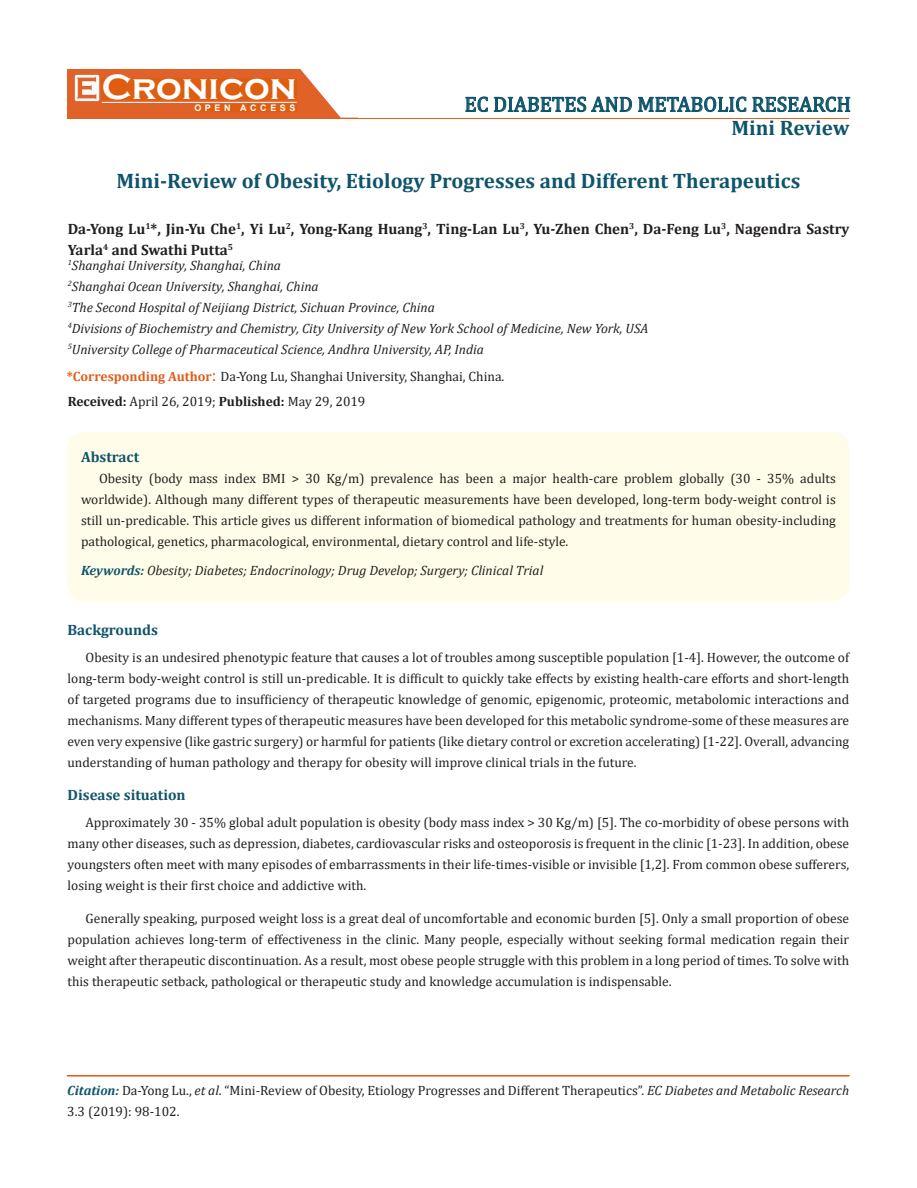
<style>
.page{position:relative;width:917px;height:1188px;background:#fff}
.page>*{position:absolute;margin:0;border:0;box-sizing:border-box;transform-origin:0 0}
.t1{font:700 36px "Copperplate Gothic";color:#fff}
.t2{font:700 21px "Cambria";color:#0e546a}
.t3{font:21px "Cambria";color:#0e546a}
.t4{font:700 15px/21px "Cambria";color:#231f20}
.t5{font:700 15px "Cambria";color:#0e546a}
.t6{font:13.5px/21px "Cambria";color:#231f20;text-align:justify}
.t7{font:italic 13.5px "Cambria";color:#231f20}
.t8{font:700 9px "Arial";letter-spacing:.4em;color:#fff}
.s1{font-weight:700;color:#e05d1a}
.s2{font-size:18px;color:#e05d1a}
.s3{font-weight:700}
.s4{font-weight:700;color:#0e546a}
.s5{font-weight:700;font-style:italic;color:#0e546a}
.s6{font-style:italic}
</style>
<div class="page">
<div style="left:67px;top:70px;width:290px;height:49px;background:#e06228"></div>
<svg style="left:300px;top:69px;width:58px;height:49px"></svg>
<img style="left:75px;top:75px;width:24px;height:26px">
<div style="left:102px;top:79px;width:195px;height:21px;background:#df5d11"></div>
<div style="left:194px;top:105px;width:103px;height:7px;background:#df5d11"></div>
<svg style="left:465px;top:97px;width:167px;height:15px"></svg>
<svg style="left:638px;top:97px;width:108px;height:15px"></svg>
<svg style="left:752px;top:97px;width:98px;height:15px"></svg>
<hr style="left:102px;top:102px;width:194px;height:1px;background:#fff">
<hr style="left:279px;top:118px;width:569px;height:1px;background:#e05d1a">
<div style="left:67px;top:432px;width:782px;height:169px;background:#fffde9;border-radius:18px"></div>
<p class="t1" style="left:102px;top:68px;width:196px">Cronicon</p>
<p class="t8" style="left:194px;top:102px;width:103px">OPEN ACCESS</p>
<p class="t3" style="left:464px;top:92px;width:388px">EC DIABETES AND METABOLIC RESEARCH</p>
<p class="t2" style="left:731px;top:113px;width:120px">Mini Review</p>
<p class="t2" style="left:116px;top:166px;width:685px">Mini-Review of Obesity, Etiology Progresses and Different Therapeutics</p>
<p class="t4" style="left:68px;top:218px;width:783px">Da-Yong Lu<sup>1</sup>*, Jin-Yu Che<sup>1</sup>, Yi Lu<sup>2</sup>, Yong-Kang Huang<sup>3</sup>, Ting-Lan Lu<sup>3</sup>, Yu-Zhen Chen<sup>3</sup>, Da-Feng Lu<sup>3</sup>, Nagendra Sastry<br>Yarla<sup>4</sup> and Swathi Putta<sup>5</sup></p>
<p class="t7" style="left:68px;top:256px;width:215px"><sup>1</sup>Shanghai University, Shanghai, China</p>
<p class="t7" style="left:68px;top:277px;width:252px"><sup>2</sup>Shanghai Ocean University, Shanghai, China</p>
<p class="t7" style="left:68px;top:298px;width:368px"><sup>3</sup>The Second Hospital of Neijiang District, Sichuan Province, China</p>
<p class="t7" style="left:68px;top:319px;width:582px"><sup>4</sup>Divisions of Biochemistry and Chemistry, City University of New York School of Medicine, New York, USA</p>
<p class="t7" style="left:68px;top:340px;width:418px"><sup>5</sup>University College of Pharmaceutical Science, Andhra University, AP, India</p>
<p class="t6" style="left:67px;top:366px;width:439px"><span class="s1">*Corresponding Author</span><span class="s2">:</span> Da-Yong Lu, Shanghai University, Shanghai, China.</p>
<p class="t6" style="left:68px;top:391px;width:299px"><span class="s3">Received:</span> April 26, 2019; <span class="s3">Published:</span> May 29, 2019</p>
<p class="t5" style="left:81px;top:446px;width:60px">Abstract</p>
<p class="t6" style="left:81px;top:468px;width:756px;text-indent:18px">Obesity (body mass index BMI &gt; 30 Kg/m) prevalence has been a major health-care problem globally (30 - 35% adults worldwide). Although many different types of therapeutic measurements have been developed, long-term body-weight control is still un-predicable. This article gives us different information of biomedical pathology and treatments for human obesity-including pathological, genetics, pharmacological, environmental, dietary control and life-style.</p>
<p class="t7" style="left:81px;top:560px;width:464px"><span class="s4">Keywords:</span> Obesity; Diabetes; Endocrinology; Drug Develop; Surgery; Clinical Trial</p>
<p class="t5" style="left:67px;top:619px;width:92px">Backgrounds</p>
<p class="t6" style="left:67px;top:647px;width:783px;text-indent:18px">Obesity is an undesired phenotypic feature that causes a lot of troubles among susceptible population [1-4]. However, the outcome of long-term body-weight control is still un-predicable. It is difficult to quickly take effects by existing health-care efforts and short-length of targeted programs due to insufficiency of therapeutic knowledge of genomic, epigenomic, proteomic, metabolomic interactions and mechanisms. Many different types of therapeutic measures have been developed for this metabolic syndrome-some of these measures are even very expensive (like gastric surgery) or harmful for patients (like dietary control or excretion accelerating) [1-22]. Overall, advancing understanding of human pathology and therapy for obesity will improve clinical trials in the future.</p>
<p class="t5" style="left:67px;top:784px;width:120px">Disease situation</p>
<p class="t6" style="left:67px;top:812px;width:783px;text-indent:18px">Approximately 30 - 35% global adult population is obesity (body mass index &gt; 30 Kg/m) [5]. The co-morbidity of obese persons with many other diseases, such as depression, diabetes, cardiovascular risks and osteoporosis is frequent in the clinic [1-23]. In addition, obese youngsters often meet with many episodes of embarrassments in their life-times-visible or invisible [1,2]. From common obese sufferers, losing weight is their first choice and addictive with.</p>
<p class="t6" style="left:67px;top:908px;width:783px;text-indent:18px">Generally speaking, purposed weight loss is a great deal of uncomfortable and economic burden [5]. Only a small proportion of obese population achieves long-term of effectiveness in the clinic. Many people, especially without seeking formal medication regain their weight after therapeutic discontinuation. As a result, most obese people struggle with this problem in a long period of times. To solve with this therapeutic setback, pathological or therapeutic study and knowledge accumulation is indispensable.</p>
<p class="t6" style="left:67px;top:1080px;width:783px"><span class="s5">Citation:</span> Da-Yong Lu., <span class="s6">et al</span>. “Mini-Review of Obesity, Etiology Progresses and Different Therapeutics”. <span class="s6">EC Diabetes and Metabolic Research<br></span>3.3 (2019): 98-102.</p>
</div>
